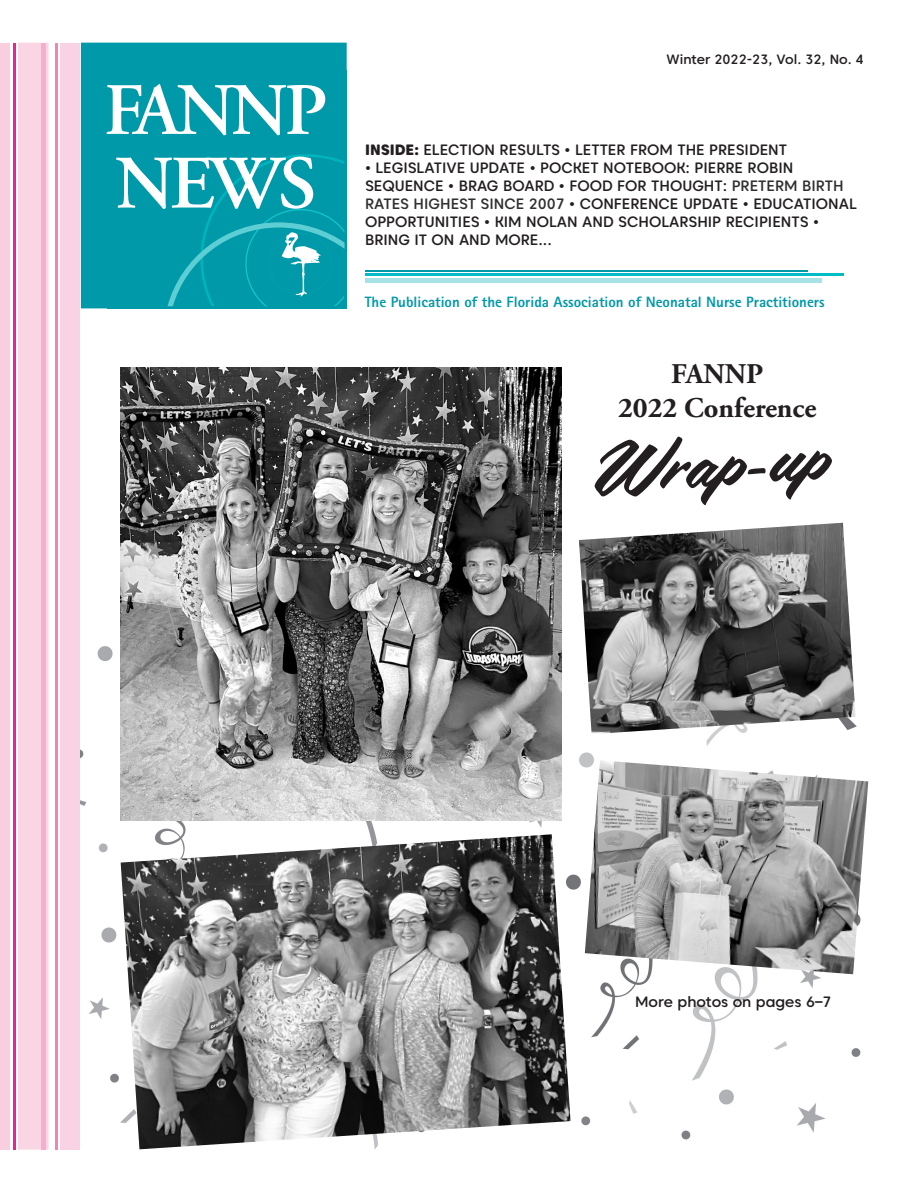
<style>
.page{position:relative;width:918px;height:1188px;background:#fff}
.page>*{position:absolute;margin:0;border:0;box-sizing:border-box;transform-origin:0 0}
.t1{font:600 75.3px "Adobe Garamond";color:#fff}
.t2{font:600 73.65px "Adobe Garamond";letter-spacing:-.05em;color:#fff}
.t3{font:60px "Filmotype La Salle";color:#231f20}
.t4{font:700 28.5px/34.2px "Adobe Garamond Pro";color:#231f20;text-align:center}
.t5{font:500 15px/18px "Caros Soft";color:#231f20}
.t6{font:800 15px "Agfa Rotis Sans Serif";color:#0099a9}
.t7{font:500 13.5px "Caros Soft";color:#231f20}
.s1{font-weight:800}
.s2{color:#303030}
</style>
<div class="page">
<img style="left:80px;top:555px;width:781px;height:595px">
<div style="left:82px;top:43px;width:264px;height:265px;background:#0099a9"></div>
<div style="left:81px;top:43px;width:266px;height:265px;border:2px solid #0099a9"></div>
<div style="left:60px;top:43px;width:20px;height:1107px;background:#f9d2e3"></div>
<div style="left:18px;top:43px;width:31px;height:1107px;background:#fad6e5"></div>
<div style="left:0;top:43px;width:10px;height:1107px;background:#f9cfe0"></div>
<hr style="left:13px;top:43px;width:3px;height:1107px;background:#ed2292">
<div style="left:41px;top:43px;width:5px;height:1107px;background:#f5aece"></div>
<hr style="left:55px;top:43px;width:3px;height:1107px;background:#f284b4">
<div style="left:107px;top:70px;width:240px;height:238px;background:#0099a9"></div>
<svg style="left:167px;top:154px;width:178px;height:152px"></svg>
<hr style="left:365px;top:273px;width:478px;height:3px;background:#00bdc5">
<hr style="left:365px;top:270px;width:442px;height:1px;background:#0099a9">
<div style="left:365px;top:278px;width:456px;height:5px;background:#a7e2e5"></div>
<img style="left:121px;top:368px;width:440px;height:453px">
<img style="left:121px;top:834px;width:450px;height:315px">
<img style="left:585px;top:760px;width:283px;height:214px">
<img style="left:579px;top:523px;width:277px;height:211px">
<p class="t2" style="left:104px;top:70px;width:225px">FANNP</p>
<p class="t1" style="left:115px;top:142px;width:203px">NEWS</p>
<p class="t7" style="left:667px;top:50px;width:199px">Winter 2022-23, Vol. 32, No. 4</p>
<p class="t5" style="left:365px;top:141px;width:424px"><span class="s1">INSIDE:</span> ELECTION RESULTS • LETTER FROM THE PRESIDENT</p>
<p class="t5" style="left:365px;top:159px;width:493px">• LEGISLATIVE UPDATE • POCKET NOTEBOOK: PIERRE ROBIN SEQUENCE • BRAG BOARD • FOOD FOR THOUGHT: <span class="s2">PRETERM BIRTH RATES HIGHEST SINCE 2007</span> • CONFERENCE UPDATE • EDUCATIONAL OPPORTUNITIES • KIM NOLAN AND SCHOLARSHIP RECIPIENTS • BRING IT ON AND MORE...</p>
<p class="t6" style="left:365px;top:292px;width:462px">The Publication of the Florida Association of Neonatal Nurse Practitioners</p>
<p class="t4" style="left:618px;top:357px;width:200px">FANNP<br>2022 Conference</p>
<p class="t3" style="left:587px;top:437px;width:241px;rotate:-4deg">Wrap-up</p>
<p class="t5" style="left:635px;top:992px;width:198px">More photos on pages 6–7</p>
</div>
